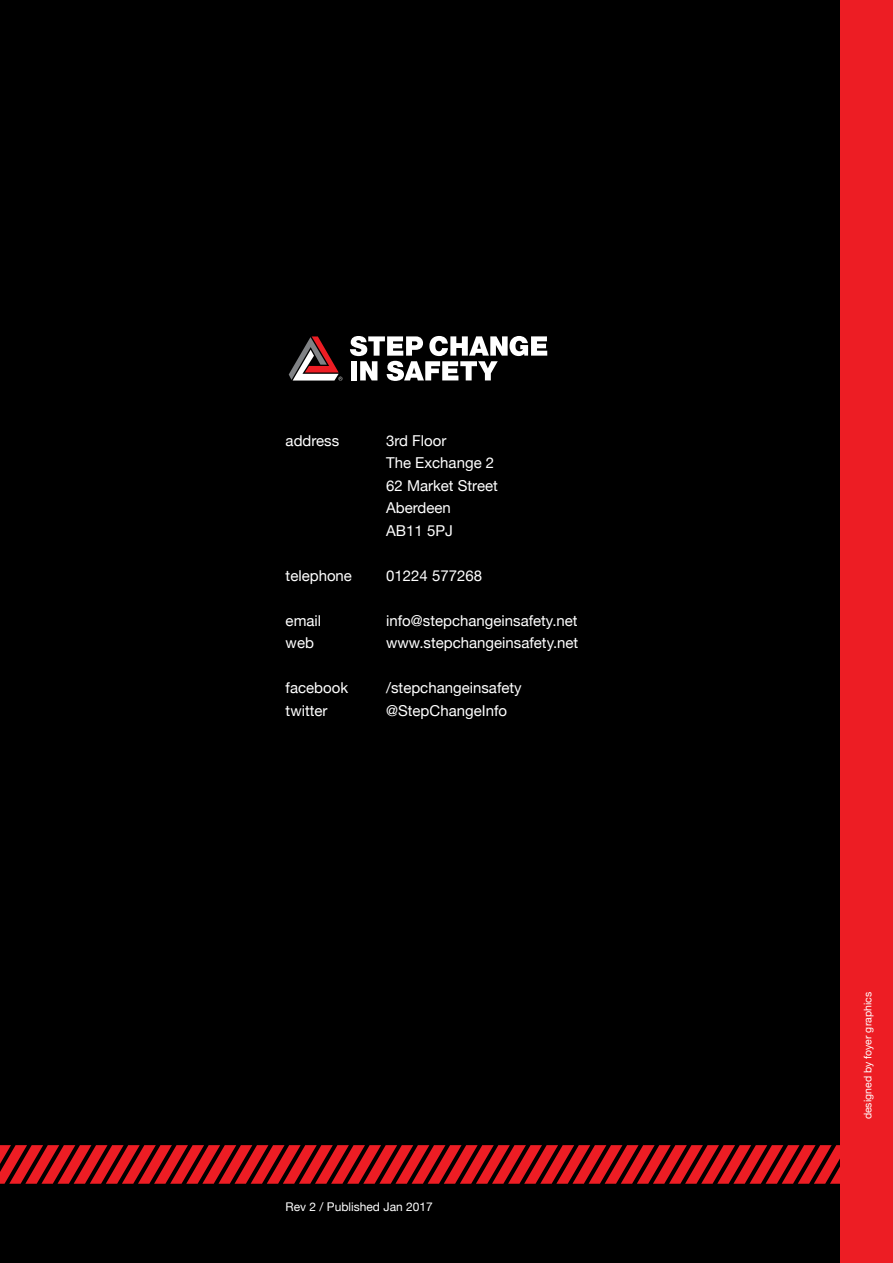
<style>
.page{position:relative;width:893px;height:1263px;background:#fff}
.page>*{position:absolute;margin:0;border:0;box-sizing:border-box;transform-origin:0 0}
.t1{font:15px/22.5px "Helvetica Neue";color:#fff}
.t2{font:12px "Helvetica Neue";color:#fff}
.t3{font:10.5px "Helvetica Neue";color:#fff}
</style>
<div class="page">
<div style="left:0;top:0;width:840px;height:1263px;background:#000"></div>
<svg style="left:0;top:1145px;width:840px;height:39px;background:#a81419"></svg>
<svg style="left:350px;top:336px;width:197px;height:45px"></svg>
<svg style="left:289px;top:336px;width:53px;height:45px"></svg>
<div style="left:840px;top:0;width:53px;height:1263px;background:#ed1d24"></div>
<p class="t1" style="left:286px;top:430px;width:55px">address</p>
<p class="t1" style="left:386px;top:430px;width:113px">3rd Floor<br>The Exchange 2<br>62 Market Street<br>Aberdeen<br>AB11 5PJ</p>
<p class="t1" style="left:286px;top:565px;width:68px">telephone</p>
<p class="t1" style="left:386px;top:565px;width:97px">01224 577268</p>
<p class="t1" style="left:286px;top:610px;width:37px">email</p>
<p class="t1" style="left:386px;top:610px;width:193px">info@stepchangeinsafety.net</p>
<p class="t1" style="left:286px;top:633px;width:30px">web</p>
<p class="t1" style="left:386px;top:633px;width:194px">www.stepchangeinsafety.net</p>
<p class="t1" style="left:286px;top:678px;width:64px">facebook</p>
<p class="t1" style="left:386px;top:678px;width:137px">/stepchangeinsafety</p>
<p class="t1" style="left:286px;top:700px;width:43px">twitter</p>
<p class="t1" style="left:386px;top:700px;width:122px">@StepChangeInfo</p>
<p class="t2" style="left:286px;top:1198px;width:149px">Rev 2 / Published Jan 2017</p>
<p class="t3" style="left:860px;top:1119px;width:129px;rotate:-90deg">designed by foyer graphics</p>
</div>
